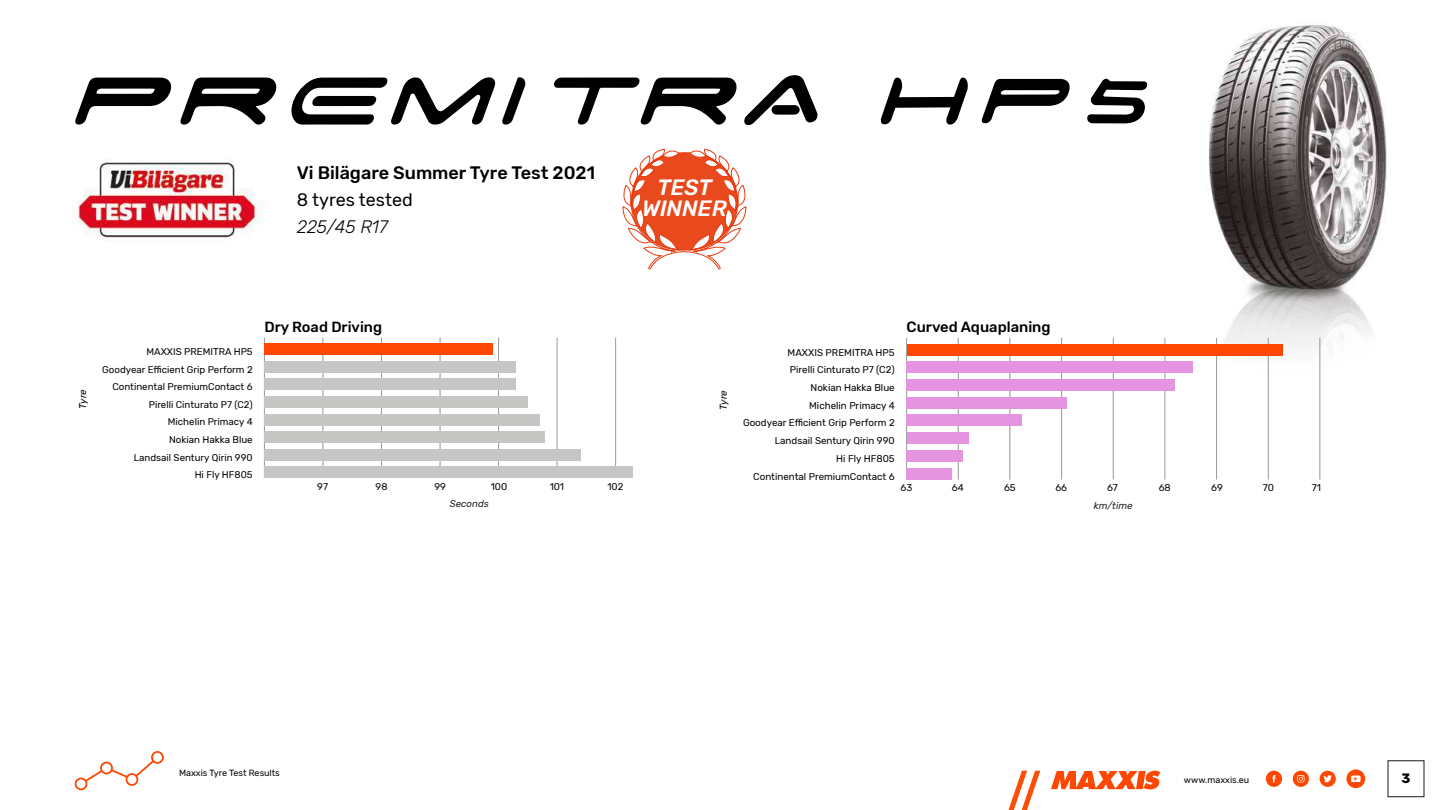
<style>
.page{position:relative;width:1440px;height:810px;background:#fff}
.page>*{position:absolute;margin:0;border:0;box-sizing:border-box;transform-origin:0 0}
.t1{font:italic 500 22.12px/20.9px "Rubik";color:#fff;text-align:center}
.t2{font:500 18px "Rubik";color:#000}
.t3{font:18px "Rubik";color:#000}
.t4{font:italic 300 18px "Rubik";color:#000}
.t5{font:500 14.77px "Rubik";color:#000}
.t6{font:500 14.62px "Rubik";color:#000}
.t7{font:700 13.5px "Rubik";color:#000}
.t8{font:9.82px "Rubik";color:#000}
.t9{font:italic 9.82px "Rubik";color:#1d1d1b}
.t10{font:italic 9.82px "Rubik";color:#000}
.t11{font:9.75px "Rubik";color:#000}
.t12{font:italic 9.75px "Rubik";color:#1d1d1b}
.t13{font:italic 9.75px "Rubik";color:#000}
.t14{font:9px "Rubik";color:#000}
</style>
<div class="page">
<svg style="left:1051px;top:771px;width:109px;height:18px"></svg>
<div style="left:1388px;top:760px;width:36px;height:37px;border:1px solid #1a1a1a"></div>
<svg style="left:1266px;top:771px;width:16px;height:16px"></svg>
<svg style="left:1346px;top:769px;width:19px;height:19px"></svg>
<svg style="left:1320px;top:771px;width:16px;height:16px"></svg>
<svg style="left:1293px;top:771px;width:16px;height:16px"></svg>
<svg style="left:1008px;top:771px;width:32px;height:39px"></svg>
<img style="left:1208px;top:25px;width:179px;height:351px">
<svg style="left:291px;top:77px;width:204px;height:48px"></svg>
<svg style="left:502px;top:77px;width:24px;height:48px"></svg>
<svg style="left:744px;top:75px;width:74px;height:50px"></svg>
<svg style="left:180px;top:78px;width:96px;height:47px"></svg>
<svg style="left:554px;top:78px;width:183px;height:47px"></svg>
<svg style="left:75px;top:78px;width:97px;height:47px"></svg>
<svg style="left:880px;top:78px;width:88px;height:47px"></svg>
<svg style="left:981px;top:78px;width:89px;height:45px"></svg>
<svg style="left:1087px;top:79px;width:60px;height:44px"></svg>
<img style="left:72px;top:159px;width:192px;height:79px">
<svg style="left:78px;top:760px;width:77px;height:27px"></svg>
<div style="left:76px;top:778px;width:11px;height:11px;background:#fff;border-radius:50%"></div>
<div style="left:75px;top:778px;width:12px;height:12px;border:2px solid #fd4703;border-radius:50%"></div>
<div style="left:101px;top:763px;width:11px;height:10px;background:#fff;border-radius:50%"></div>
<div style="left:100px;top:762px;width:13px;height:12px;border:2px solid #fd4703;border-radius:50%"></div>
<div style="left:127px;top:774px;width:10px;height:11px;background:#fff;border-radius:50%"></div>
<div style="left:126px;top:773px;width:12px;height:13px;border:2px solid #fd4703;border-radius:50%"></div>
<div style="left:152px;top:752px;width:11px;height:11px;background:#fff;border-radius:50%"></div>
<div style="left:151px;top:751px;width:13px;height:13px;border:2px solid #fd4703;border-radius:50%"></div>
<hr style="left:264px;top:338px;width:1px;height:140px;background:#9c9b9b">
<hr style="left:323px;top:338px;width:1px;height:140px;background:#9c9b9b">
<hr style="left:381px;top:338px;width:1px;height:140px;background:#9c9b9b">
<hr style="left:440px;top:338px;width:1px;height:140px;background:#9c9b9b">
<hr style="left:498px;top:338px;width:1px;height:140px;background:#9c9b9b">
<hr style="left:557px;top:338px;width:1px;height:140px;background:#9c9b9b">
<hr style="left:615px;top:338px;width:1px;height:140px;background:#9c9b9b">
<div style="left:264px;top:361px;width:252px;height:12px;background:#c6c6c5"></div>
<div style="left:264px;top:343px;width:229px;height:12px;background:#fd4703"></div>
<div style="left:264px;top:379px;width:252px;height:11px;background:#c6c6c5"></div>
<div style="left:264px;top:396px;width:264px;height:12px;background:#c6c6c5"></div>
<div style="left:264px;top:414px;width:276px;height:11px;background:#c6c6c5"></div>
<div style="left:264px;top:431px;width:281px;height:12px;background:#c6c6c5"></div>
<div style="left:264px;top:449px;width:317px;height:12px;background:#c6c6c5"></div>
<div style="left:264px;top:466px;width:369px;height:12px;background:#c6c6c5"></div>
<hr style="left:906px;top:338px;width:1px;height:142px;background:#9c9b9b">
<hr style="left:958px;top:338px;width:1px;height:142px;background:#9c9b9b">
<hr style="left:1010px;top:338px;width:1px;height:142px;background:#9c9b9b">
<hr style="left:1061px;top:338px;width:1px;height:142px;background:#9c9b9b">
<hr style="left:1113px;top:338px;width:1px;height:142px;background:#9c9b9b">
<hr style="left:1165px;top:338px;width:1px;height:142px;background:#9c9b9b">
<hr style="left:1216px;top:338px;width:1px;height:142px;background:#9c9b9b">
<hr style="left:1320px;top:338px;width:1px;height:142px;background:#9c9b9b">
<hr style="left:1268px;top:338px;width:1px;height:142px;background:#9c9b9b">
<div style="left:907px;top:361px;width:286px;height:12px;background:#e595e0"></div>
<div style="left:907px;top:344px;width:375px;height:12px;background:#fd4703"></div>
<div style="left:907px;top:379px;width:268px;height:12px;background:#e595e0"></div>
<div style="left:907px;top:397px;width:160px;height:12px;background:#e595e0"></div>
<div style="left:907px;top:415px;width:115px;height:11px;background:#e595e0"></div>
<div style="left:907px;top:432px;width:61px;height:12px;background:#e595e0"></div>
<div style="left:907px;top:450px;width:56px;height:12px;background:#e595e0"></div>
<div style="left:907px;top:468px;width:45px;height:12px;background:#e595e0"></div>
<svg style="left:622px;top:149px;width:124px;height:120px"></svg>
<h2 class="t2" style="left:297px;top:162px;width:300px">Vi Bilägare Summer Tyre Test 2021</h2>
<h2 class="t3" style="left:297px;top:189px;width:118px">8 tyres tested</h2>
<h2 class="t4" style="left:297px;top:217px;width:93px">225/45 R17</h2>
<h1 class="t1" style="left:642px;top:178px;width:86px">TEST<br>WINNER</h1>
<p class="t13" style="left:77px;top:409px;width:21px;rotate:-90deg">Tyre</p>
<p class="t11" style="left:146px;top:346px;width:108px">MAXXIS PREMITRA HP5</p>
<p class="t11" style="left:102px;top:364px;width:152px">Goodyear Efficient Grip Perform 2</p>
<p class="t11" style="left:149px;top:399px;width:105px">Pirelli Cinturato P7 (C2)</p>
<p class="t11" style="left:112px;top:381px;width:142px">Continental PremiumContact 6</p>
<p class="t11" style="left:168px;top:417px;width:86px">Michelin Primacy 4</p>
<p class="t11" style="left:169px;top:434px;width:85px">Nokian Hakka Blue</p>
<p class="t11" style="left:134px;top:452px;width:121px">Landsail Sentury Qirin 990</p>
<p class="t11" style="left:195px;top:469px;width:59px">Hi Fly HF805</p>
<h3 class="t6" style="left:264px;top:318px;width:119px">Dry Road Driving</h3>
<p class="t11" style="left:317px;top:481px;width:12px">97</p>
<p class="t11" style="left:376px;top:481px;width:13px">98</p>
<p class="t11" style="left:435px;top:481px;width:13px">99</p>
<p class="t11" style="left:491px;top:481px;width:18px">100</p>
<p class="t11" style="left:550px;top:481px;width:16px">101</p>
<p class="t11" style="left:607px;top:481px;width:18px">102</p>
<p class="t12" style="left:450px;top:499px;width:41px">Seconds</p>
<p class="t10" style="left:718px;top:410px;width:21px;rotate:-90deg">Tyre</p>
<p class="t8" style="left:788px;top:347px;width:109px">MAXXIS PREMITRA HP5</p>
<p class="t8" style="left:790px;top:364px;width:106px">Pirelli Cinturato P7 (C2)</p>
<p class="t8" style="left:809px;top:400px;width:87px">Michelin Primacy 4</p>
<p class="t8" style="left:811px;top:382px;width:86px">Nokian Hakka Blue</p>
<p class="t8" style="left:743px;top:417px;width:153px">Goodyear Efficient Grip Perform 2</p>
<p class="t8" style="left:775px;top:435px;width:122px">Landsail Sentury Qirin 990</p>
<p class="t8" style="left:836px;top:453px;width:60px">Hi Fly HF805</p>
<p class="t8" style="left:753px;top:471px;width:143px">Continental PremiumContact 6</p>
<h3 class="t5" style="left:907px;top:318px;width:146px">Curved Aquaplaning</h3>
<p class="t8" style="left:901px;top:482px;width:13px">63</p>
<p class="t8" style="left:952px;top:482px;width:13px">64</p>
<p class="t8" style="left:1004px;top:482px;width:13px">65</p>
<p class="t8" style="left:1055px;top:482px;width:13px">66</p>
<p class="t8" style="left:1107px;top:482px;width:12px">67</p>
<p class="t8" style="left:1159px;top:482px;width:14px">68</p>
<p class="t8" style="left:1211px;top:482px;width:13px">69</p>
<p class="t8" style="left:1263px;top:482px;width:13px">70</p>
<p class="t8" style="left:1312px;top:482px;width:11px">71</p>
<p class="t9" style="left:1094px;top:500px;width:40px">km/time</p>
<p class="t14" style="left:179px;top:768px;width:102px">Maxxis Tyre Test Results</p>
<p class="t14" style="left:1184px;top:775px;width:67px">www.maxxis.eu</p>
<h3 class="t7" style="left:1402px;top:770px;width:10px">3</h3>
</div>
